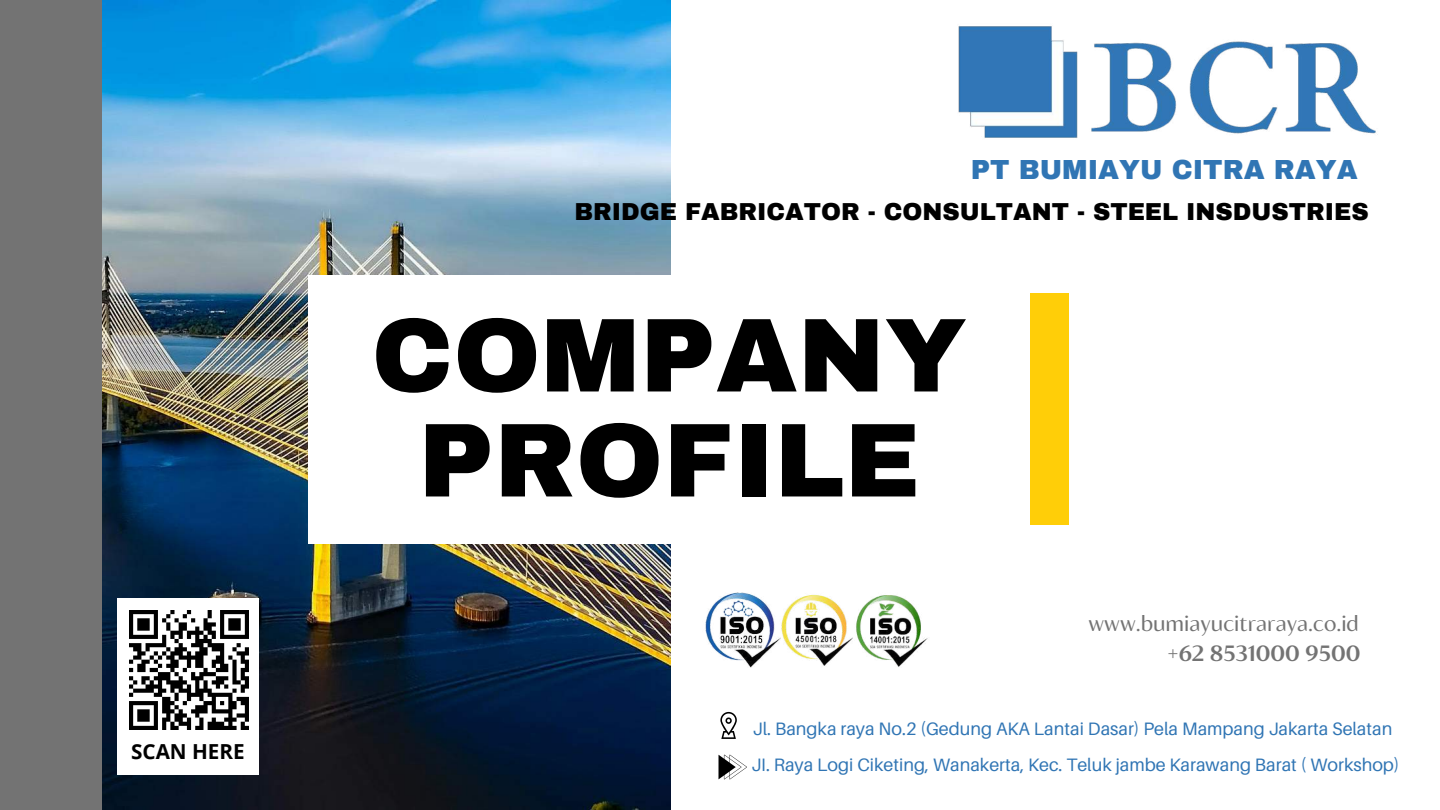
<style>
.page{position:relative;width:1440px;height:810px;background:#fff}
.page>*{position:absolute;margin:0;border:0;box-sizing:border-box;transform-origin:0 0}
.t1{font:900 105.1px/105px "Archivo";color:#000;text-align:center}
.t2{font:900 27px "Archivo";color:#3075b4}
.t3{font:900 24px "Archivo";color:#000}
.t4{font:22px "Blacker Sans Text";color:#737373}
.t5{font:700 22px "Blacker Sans Text";color:#737373}
.t6{font:700 20.7px "Open Sans";color:#000}
.t7{font:18px "Aileron";color:#3075b4}
</style>
<div class="page">
<img style="left:102px;top:0;width:569px;height:810px">
<div style="left:1px;top:0;width:101px;height:810px;background:#737373"></div>
<div style="left:308px;top:275px;width:385px;height:269px;background:#fff"></div>
<div style="left:1030px;top:294px;width:38px;height:231px;background:#ffce08"></div>
<img style="left:958px;top:26px;width:418px;height:112px">
<img style="left:705px;top:593px;width:223px;height:75px">
<svg style="left:720px;top:712px;width:17px;height:27px"></svg>
<svg style="left:718px;top:755px;width:29px;height:24px"></svg>
<div style="left:117px;top:599px;width:142px;height:176px;background:#fff"></div>
<img style="left:130px;top:611px;width:118px;height:118px">
<p class="t6" style="left:131px;top:737px;width:115px">SCAN HERE</p>
<h2 class="t2" style="left:971px;top:155px;width:388px">PT BUMIAYU CITRA RAYA</h2>
<h3 class="t3" style="left:574px;top:198px;width:796px">BRIDGE FABRICATOR - CONSULTANT - STEEL INSDUSTRIES</h3>
<h1 class="t1" style="left:372px;top:304px;width:597px">COMPANY<br>PROFILE</h1>
<p class="t4" style="left:1089px;top:609px;width:272px">www.bumiayucitraraya.co.id</p>
<p class="t5" style="left:1168px;top:640px;width:194px">+62 8531000 9500</p>
<p class="t7" style="left:753px;top:717px;width:641px">Jl. Bangka raya No.2 (Gedung AKA Lantai Dasar) Pela Mampang Jakarta Selatan</p>
<p class="t7" style="left:751px;top:753px;width:650px">JI. Raya Logi Ciketing, Wanakerta, Kec. Teluk jambe Karawang Barat ( Workshop)</p>
</div>
